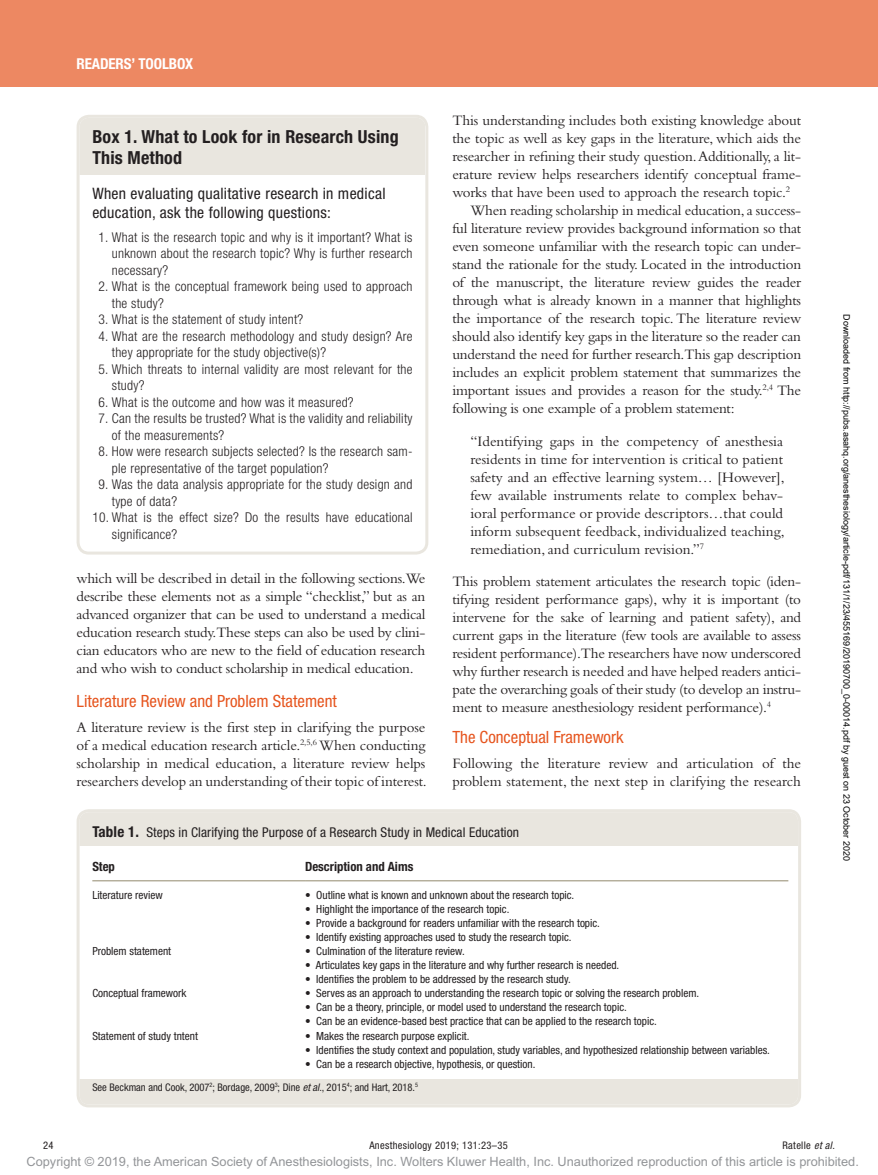
<style>
.page{position:relative;width:878px;height:1175px;background:#fff}
.page>*{position:absolute;margin:0;border:0;box-sizing:border-box;transform-origin:0 0}
.t1{font:700 condensed 18px/21px "Helvetica Neue LT Std";letter-spacing:.01em;color:#231f20}
.t2{font:condensed 16.8px "Helvetica Neue LT Std";color:#e6551f}
.t3{font:condensed 15.75px/19.5px "Helvetica Neue LT Std";letter-spacing:.02em;color:#231f20}
.t4{font:15px/18px "Bembo Std";letter-spacing:-.015em;color:#231f20;text-align:justify}
.t5{font:700 condensed 15px "Helvetica Neue LT Std";letter-spacing:-.01em;color:#fff}
.t6{font:300 condensed 13.5px/16.5px "Helvetica Neue LT Std";letter-spacing:.02em;color:#231f20}
.t7{font:condensed 13.5px "Helvetica Neue LT Std";letter-spacing:.01em;color:#231f20}
.t8{font:12.75px "Arial MT Std";color:#939598}
.t9{font:700 condensed 12.75px "Helvetica Neue LT Std";color:#231f20}
.t10{font:condensed 11.25px "Helvetica Neue LT Std";color:#231f20}
.t11{font:condensed 10.5px "Helvetica Neue LT Std";color:#231f20}
.t12{font:condensed 10.5px "Helvetica Neue LT Std";letter-spacing:.03em;color:#231f20}
.t13{font:9px "Arial";color:#000}
.s1{font-weight:700;font-size:15px}
.s2{font-style:italic}
</style>
<div class="page">
<div style="left:0;top:0;width:878px;height:86px;background:#ed8862"></div>
<hr style="left:92px;top:880px;width:213px;height:1px;background:#9f967d">
<hr style="left:305px;top:880px;width:483px;height:1px;background:#9f967d">
<div style="left:80px;top:812px;width:718px;height:34px;background:#e9e6df"></div>
<div style="left:80px;top:1078px;width:718px;height:26px;background:#e9e6df"></div>
<div style="left:77px;top:809px;width:724px;height:298px;border:3px solid #e9e6df;border-radius:11px"></div>
<div style="left:80px;top:118px;width:345px;height:56px;background:#e9e6df"></div>
<div style="left:77px;top:115px;width:351px;height:439px;border:3px solid #e9e6df;border-radius:11px"></div>
<p class="t5" style="left:77px;top:54px;width:118px">READERS’ TOOLBOX</p>
<p class="t4" style="left:452px;top:111px;width:350px">This understanding includes both existing knowledge about</p>
<p class="t4" style="left:452px;top:129px;width:350px">the topic as well as key gaps in the literature, which aids the</p>
<p class="t4" style="left:452px;top:147px;width:350px">researcher in refining their study question. Additionally, a lit-</p>
<p class="t4" style="left:452px;top:165px;width:350px">erature review helps researchers identify conceptual frame-</p>
<p class="t4" style="left:452px;top:183px;width:339px">works that have been used to approach the research topic.<sup>2</sup></p>
<p class="t4" style="left:470px;top:201px;width:332px">When reading scholarship in medical education, a success-</p>
<p class="t4" style="left:452px;top:219px;width:350px">ful literature review provides background information so that</p>
<p class="t4" style="left:452px;top:237px;width:350px">even someone unfamiliar with the research topic can under-</p>
<p class="t4" style="left:452px;top:255px;width:350px">stand the rationale for the study. Located in the introduction</p>
<p class="t4" style="left:452px;top:273px;width:350px">of the manuscript, the literature review guides the reader</p>
<p class="t4" style="left:452px;top:291px;width:350px">through what is already known in a manner that highlights</p>
<p class="t4" style="left:452px;top:309px;width:350px">the importance of the research topic. The literature review</p>
<p class="t4" style="left:452px;top:327px;width:350px">should also identify key gaps in the literature so the reader can</p>
<p class="t4" style="left:452px;top:345px;width:350px">understand the need for further research.This gap description</p>
<p class="t4" style="left:452px;top:363px;width:350px">includes an explicit problem statement that summarizes the</p>
<p class="t4" style="left:452px;top:381px;width:350px">important issues and provides a reason for the study.<sup>2,4</sup> The</p>
<p class="t4" style="left:452px;top:399px;width:284px">following is one example of a problem statement:</p>
<p class="t4" style="left:470px;top:432px;width:316px">“Identifying gaps in the competency of anesthesia residents in time for intervention is critical to patient safety and an effective learning system… [However], few available instruments relate to complex behav&shy;ioral performance or provide descriptors…that could inform subsequent feedback, individualized teaching, remediation, and curriculum revision.”<sup>7</sup></p>
<p class="t4" style="left:452px;top:571px;width:350px">This problem statement articulates the research topic (iden&shy;tifying resident performance gaps), why it is important (to intervene for the sake of learning and patient safety), and current gaps in the literature (few tools are available to assess resident performance).The researchers have now underscored why further research is needed and have helped readers antici&shy;pate the overarching goals of their study (to develop an instru&shy;ment to measure anesthesiology resident performance).<sup>4</sup></p>
<p class="t2" style="left:452px;top:727px;width:173px">The Conceptual Framework</p>
<p class="t4" style="left:452px;top:754px;width:350px">Following the literature review and articulation of the problem statement, the next step in clarifying the research</p>
<p class="t7" style="left:92px;top:824px;width:428px"><span class="s1">Table 1.</span> Steps in Clarifying the Purpose of a Research Study in Medical Education</p>
<p class="t9" style="left:92px;top:858px;width:24px">Step</p>
<p class="t9" style="left:305px;top:858px;width:110px">Description and Aims</p>
<p class="t10" style="left:92px;top:888px;width:72px">Literature review</p>
<p class="t10" style="left:305px;top:888px;width:271px">• Outline what is known and unknown about the research topic.</p>
<p class="t10" style="left:305px;top:902px;width:206px">• Highlight the importance of the research topic.</p>
<p class="t10" style="left:305px;top:916px;width:296px">• Provide a background for readers unfamiliar with the research topic.</p>
<p class="t10" style="left:305px;top:930px;width:268px">• Identify existing approaches used to study the research topic.</p>
<p class="t10" style="left:92px;top:944px;width:80px">Problem statement</p>
<p class="t10" style="left:305px;top:944px;width:161px">• Culmination of the literature review.</p>
<p class="t10" style="left:305px;top:958px;width:316px">• Articulates key gaps in the literature and why further research is needed.</p>
<p class="t10" style="left:305px;top:972px;width:267px">• Identifies the problem to be addressed by the research study.</p>
<p class="t10" style="left:92px;top:986px;width:96px">Conceptual framework</p>
<p class="t10" style="left:305px;top:986px;width:395px">• Serves as an approach to understanding the research topic or solving the research problem.</p>
<p class="t10" style="left:305px;top:1001px;width:323px">• Can be a theory, principle, or model used to understand the research topic.</p>
<p class="t10" style="left:305px;top:1015px;width:353px">• Can be an evidence-based best practice that can be applied to the research topic.</p>
<p class="t10" style="left:92px;top:1029px;width:107px">Statement of study tntent</p>
<p class="t10" style="left:305px;top:1029px;width:166px">• Makes the research purpose explicit.</p>
<p class="t10" style="left:305px;top:1043px;width:466px">• Identifies the study context and population, study variables, and hypothesized relationship between variables.</p>
<p class="t10" style="left:305px;top:1057px;width:232px">• Can be a research objective, hypothesis, or question.</p>
<p class="t11" style="left:92px;top:1081px;width:327px">See Beckman and Cook, 2007<sup>2</sup>; Bordage, 2009<sup>3</sup>; Dine <span class="s2">et al</span>., 2015<sup>4</sup>; and Hart, 2018.<sup>5</sup></p>
<p class="t1" style="left:92px;top:126px;width:308px">Box 1. What to Look for in Research Using<br>This Method</p>
<p class="t3" style="left:92px;top:183px;width:295px">When evaluating qualitative research in medical education, ask the following questions:</p>
<p class="t6" style="left:112px;top:228px;width:302px;text-align:justify;text-indent:-14px">1. What is the research topic and why is it important? What is unknown about the research topic? Why is further research necessary?</p>
<p class="t6" style="left:112px;top:278px;width:302px;text-indent:-14px">2. What is the conceptual framework being used to approach the study?</p>
<p class="t6" style="left:98px;top:311px;width:206px">3. What is the statement of study intent?</p>
<p class="t6" style="left:112px;top:327px;width:302px;text-indent:-14px">4. What are the research methodology and study design? Are they appropriate for the study objective(s)?</p>
<p class="t6" style="left:112px;top:360px;width:302px;text-indent:-14px">5. Which threats to internal validity are most relevant for the study?</p>
<p class="t6" style="left:98px;top:393px;width:257px">6. What is the outcome and how was it measured?</p>
<p class="t6" style="left:112px;top:410px;width:302px;text-indent:-14px">7. Can the results be trusted? What is the validity and reliability of the measurements?</p>
<p class="t6" style="left:112px;top:443px;width:302px;text-indent:-14px">8. How were research subjects selected? Is the research sam&shy;ple representative of the target population?</p>
<p class="t6" style="left:112px;top:476px;width:302px;text-indent:-14px">9. Was the data analysis appropriate for the study design and type of data?</p>
<p class="t6" style="left:112px;top:509px;width:302px;text-indent:-20px">10. What is the effect size? Do the results have educational significance?</p>
<p class="t4" style="left:77px;top:568px;width:350px">which will be described in detail in the following sections.We describe these elements not as a simple “checklist,” but as an advanced organizer that can be used to understand a medical education research study.These steps can also be used by clini&shy;cian educators who are new to the field of education research and who wish to conduct scholarship in medical education.</p>
<p class="t2" style="left:77px;top:691px;width:262px">Literature Review and Problem Statement</p>
<p class="t4" style="left:77px;top:718px;width:352px">A literature review is the first step in clarifying the purpose of a medical education research article.<sup>2,5,6</sup> When conducting scholarship in medical education, a literature review helps researchers develop an understanding of their topic of interest.</p>
<p class="t13" style="left:850px;top:314px;width:548px;rotate:90deg">Downloaded from http://pubs.asahq.org/anesthesiology/article-pdf/131/1/23/455169/20190700_0-00014.pdf by guest on 23 October 2020</p>
<p class="t11" style="left:43px;top:1139px;width:12px">24</p>
<p class="t12" style="left:369px;top:1139px;width:140px">Anesthesiology 2019; 131:23–35</p>
<p class="t12" style="left:782px;top:1139px;width:54px">Ratelle <span class="s2">et al</span>.</p>
<p class="t8" style="left:27px;top:1154px;width:833px">Copyright © 2019, the American Society of Anesthesiologists, Inc. Wolters Kluwer Health, Inc. Unauthorized reproduction of this article is prohibited.</p>
</div>
